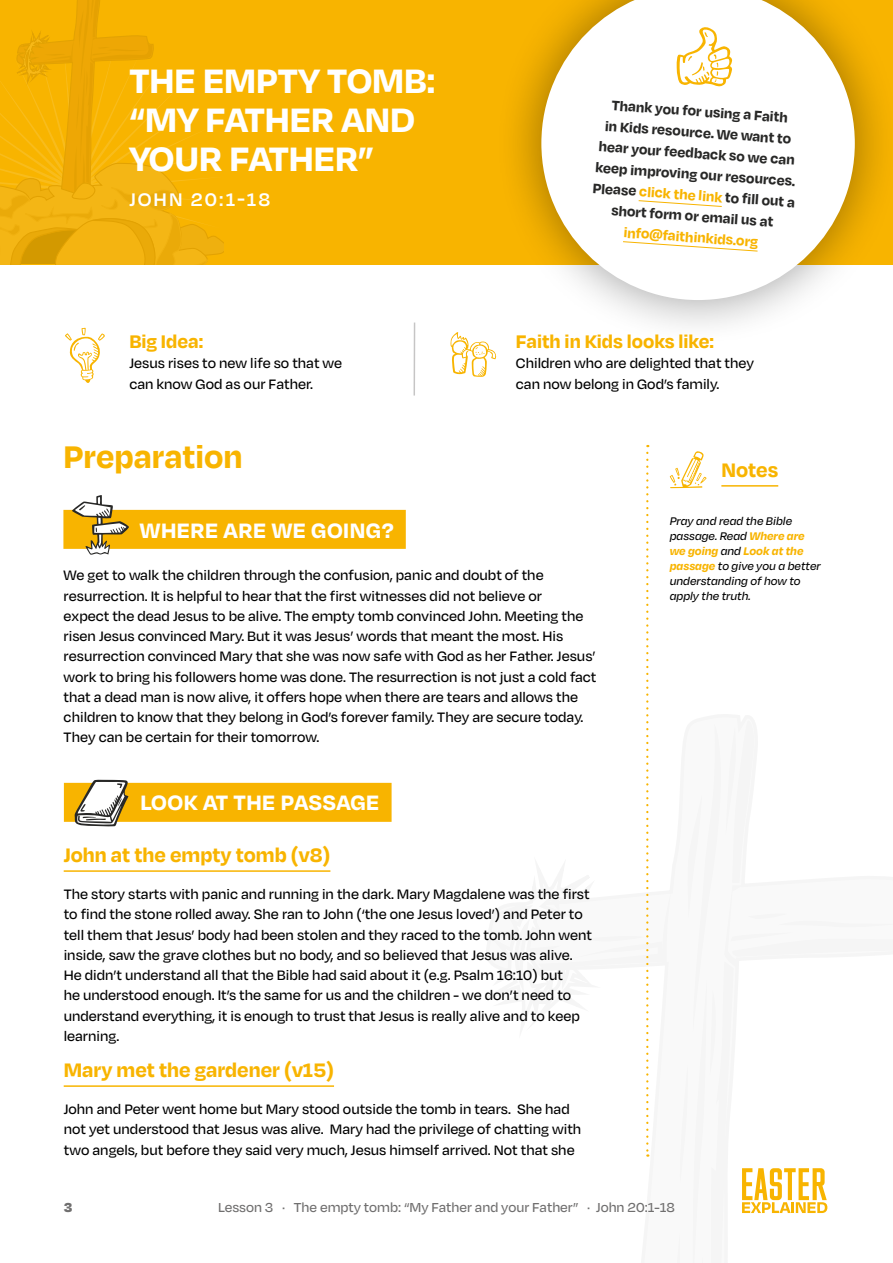
<style>
.page{position:relative;width:893px;height:1263px;background:#fff}
.page>*{position:absolute;margin:0;border:0;box-sizing:border-box;transform-origin:0 0}
.t1{font:700 39px/39px "Degular";color:#fff}
.t2{font:700 36px "Degular";color:#f8b400}
.t3{font:700 24px "Degular";letter-spacing:.02em;color:#fff}
.t4{font:700 22.5px "Degular";color:#f8b400}
.t5{font:700 21px "Degular";color:#f8b400}
.t6{font:600 21px "Degular";letter-spacing:.1em;color:#fff}
.t7{font:500 15.75px/20.2px "Degular";color:#000}
.t8{font:700 15.75px/21px "Degular";color:#282827;text-align:center}
.t9{font:700 15.75px "Degular";color:#f8b400}
.t10{font:500 15px "Degular";color:#706f6f}
.t11{font:900 15px "Degular";color:#706f6f}
.t12{font:italic 500 12.75px/15px "Degular";color:#000}
.s1{color:#f8b400}
.s2{font-weight:700;color:#f8b400}
</style>
<div class="page">
<div style="left:0;top:0;width:893px;height:264px;background:#f8b400"></div>
<svg style="left:0;top:0;width:223px;height:264px"></svg>
<div style="left:495px;top:0;width:398px;height:347px;background:#000;opacity:.4"></div>
<svg style="left:541px;top:0;width:314px;height:300px;background:#f9f1db"></svg>
<svg style="left:676px;top:26px;width:57px;height:61px;background:#fdeec5"></svg>
<div style="left:64px;top:783px;width:328px;height:39px;background:#f8b400"></div>
<svg style="left:638px;top:200px;width:85px;height:7px"></svg>
<svg style="left:622px;top:241px;width:136px;height:11px"></svg>
<hr style="left:413px;top:322px;width:2px;height:74px;background:#706f6f">
<svg style="left:646px;top:445px;width:182px;height:768px"></svg>
<svg style="left:74px;top:780px;width:55px;height:47px"></svg>
<div style="left:63px;top:510px;width:343px;height:39px;background:#f8b400"></div>
<hr style="left:64px;top:870px;width:266px;height:2px;background:#f8b400">
<hr style="left:64px;top:1085px;width:270px;height:2px;background:#f8b400">
<svg style="left:72px;top:495px;width:57px;height:60px"></svg>
<svg style="left:65px;top:328px;width:40px;height:55px"></svg>
<svg style="left:450px;top:332px;width:47px;height:45px"></svg>
<h1 class="t1" style="left:129px;top:59px;width:307px">THE EMPTY TOMB: “MY FATHER AND<br>YOUR FATHER”</h1>
<h3 class="t6" style="left:129px;top:186px;width:143px">JOHN 20:1-18</h3>
<h3 class="t5" style="left:129px;top:328px;width:75px">Big Idea:</h3>
<p class="t7" style="left:129px;top:353px;width:214px">Jesus rises to new life so that we can know God as our Father.</p>
<h2 class="t2" style="left:64px;top:434px;width:180px">Preparation</h2>
<p class="t8" style="left:599px;top:93px;width:204px;rotate:4deg">Thank you for using a Faith<br>in Kids resource. We want to hear your feedback so we can keep improving our resources.<br>Please <span class="s1">click the link</span> to fill out a short form or email us at</p>
<p class="t9" style="left:624px;top:222px;width:136px;rotate:4deg">info@faithinkids.org</p>
<h3 class="t5" style="left:516px;top:328px;width:200px">Faith in Kids looks like:</h3>
<p class="t7" style="left:516px;top:353px;width:240px">Children who are delighted that they can now belong in God’s family.</p>
<h3 class="t4" style="left:721px;top:455px;width:58px">Notes</h3>
<h3 class="t3" style="left:140px;top:515px;width:255px">WHERE ARE WE GOING?</h3>
<p class="t7" style="left:64px;top:565px;width:534px">We get to walk the children through the confusion, panic and doubt of the resurrection. It is helpful to hear that the first witnesses did not believe or<br>expect the dead Jesus to be alive. The empty tomb convinced John. Meeting the risen Jesus convinced Mary. But it was Jesus’ words that meant the most. His resurrection convinced Mary that she was now safe with God as her Father. Jesus’ work to bring his followers home was done. The resurrection is not just a cold fact that a dead man is now alive, it offers hope when there are tears and allows the children to know that they belong in God’s forever family. They are secure today.<br>They can be certain for their tomorrow.</p>
<h3 class="t3" style="left:140px;top:788px;width:240px">LOOK AT THE PASSAGE</h3>
<h3 class="t4" style="left:64px;top:840px;width:268px">John at the empty tomb (v8)</h3>
<p class="t7" style="left:64px;top:883px;width:530px">The story starts with panic and running in the dark. Mary Magdalene was the first to find the stone rolled away. She ran to John (‘the one Jesus loved’) and Peter to tell them that Jesus’ body had been stolen and they raced to the tomb. John went inside, saw the grave clothes but no body, and so believed that Jesus was alive.<br>He didn’t understand all that the Bible had said about it (e.g. Psalm 16:10) but<br>he understood enough. It’s the same for us and the children - we don’t need to understand everything, it is enough to trust that Jesus is really alive and to keep learning.</p>
<h3 class="t4" style="left:64px;top:1055px;width:272px">Mary met the gardener (v15)</h3>
<p class="t7" style="left:64px;top:1098px;width:519px">John and Peter went home but Mary stood outside the tomb in tears. She had not yet understood that Jesus was alive. Mary had the privilege of chatting with two angels, but before they said very much, Jesus himself arrived. Not that she</p>
<p class="t12" style="left:670px;top:513px;width:152px">Pray and read the Bible passage. Read <span class="s2">Where are we going</span> and <span class="s2">Look at the passage</span> to give you a better understanding of how to apply the truth.</p>
<p class="t11" style="left:64px;top:1198px;width:10px">3</p>
<p class="t10" style="left:218px;top:1198px;width:458px">Lesson 3 · The empty tomb: “My Father and your Father” · John 20:1-18</p>
</div>
